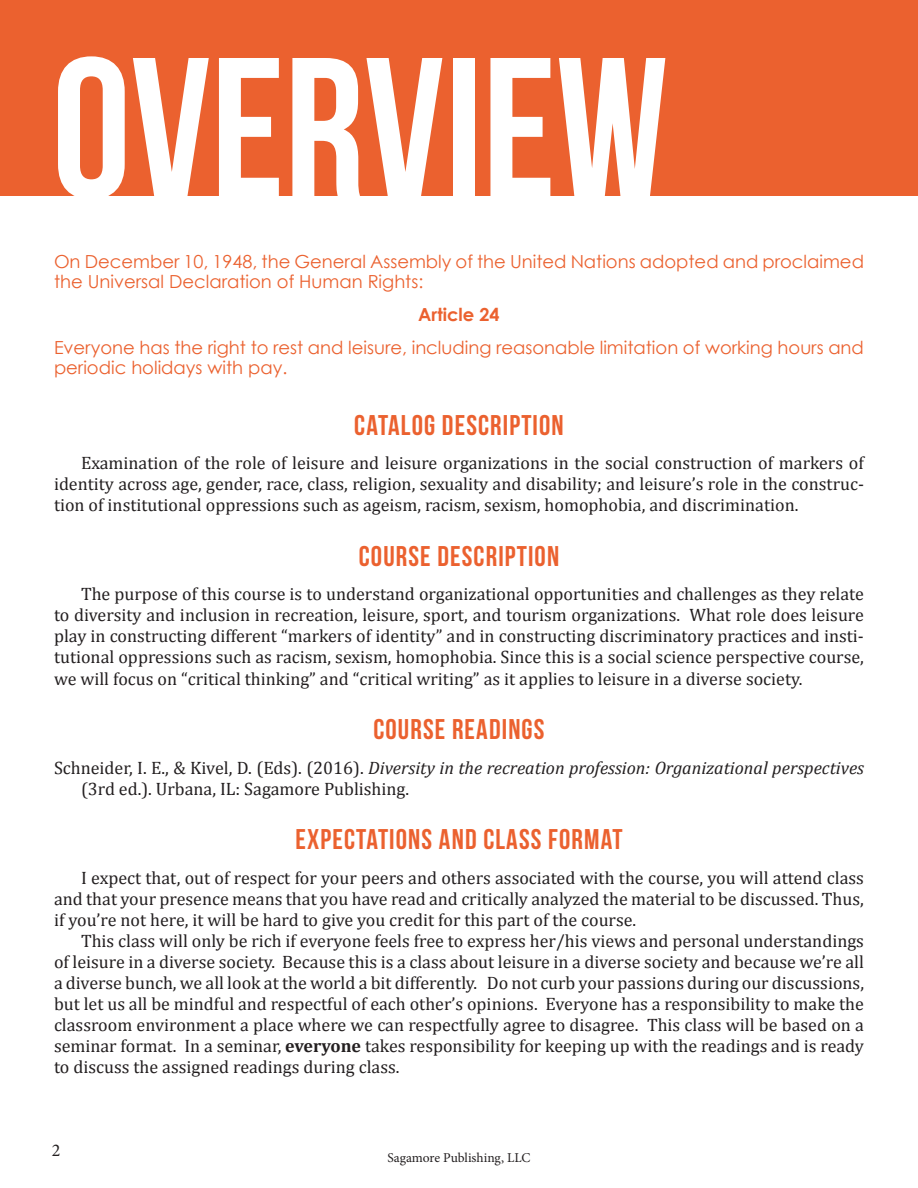
<style>
.page{position:relative;width:918px;height:1188px;background:#fff}
.page>*{position:absolute;margin:0;border:0;box-sizing:border-box;transform-origin:0 0}
.t1{font:199.65px "Bebas Neue";color:#fff}
.t2{font:28.5px "Bebas Neue";letter-spacing:.04em;color:#eb612f}
.t3{font:18px/21px "Cambria";color:#231f20;text-align:justify}
.t4{font:18px/19.5px "Century Gothic";color:#eb612f}
.t5{font:700 18px "Century Gothic";color:#eb612f}
.t6{font:18px "Minion Pro";color:#231f20}
.t7{font:13.5px "Minion Pro";letter-spacing:-.005em;color:#231f20}
.s1{font-style:italic}
.s2{font-weight:700}
</style>
<div class="page">
<div style="left:0;top:0;width:918px;height:196px;background:#eb612f"></div>
<h1 class="t1" style="left:52px;top:19px;width:618px">OVERVIEW</h1>
<p class="t4" style="left:54px;top:252px;width:812px">On December 10, 1948, the General Assembly of the United Nations adopted and proclaimed the Universal Declaration of Human Rights:</p>
<p class="t5" style="left:418px;top:303px;width:83px">Article 24</p>
<p class="t4" style="left:54px;top:337px;width:811px">Everyone has the right to rest and leisure, including reasonable limitation of working hours and periodic holidays with pay.</p>
<h2 class="t2" style="left:354px;top:409px;width:211px">CATALOG DESCRIPTION</h2>
<p class="t3" style="left:54px;top:453px;width:811px;text-indent:27px">Examination of the role of leisure and leisure organizations in the social construction of markers of identity across age, gender, race, class, religion, sexuality and disability; and leisure’s role in the construc&shy;tion of institutional oppressions such as ageism, racism, sexism, homophobia, and discrimination.</p>
<h2 class="t2" style="left:359px;top:540px;width:202px">COURSE DESCRIPTION</h2>
<p class="t3" style="left:54px;top:584px;width:811px;text-indent:27px">The purpose of this course is to understand organizational opportunities and challenges as they relate to diversity and inclusion in recreation, leisure, sport, and tourism organizations. What role does leisure play in constructing different “markers of identity” and in constructing discriminatory practices and insti&shy;tutional oppressions such as racism, sexism, homophobia. Since this is a social science perspective course, we will focus on “critical thinking” and “critical writing” as it applies to leisure in a diverse society.</p>
<h2 class="t2" style="left:373px;top:714px;width:173px">COURSE READINGS</h2>
<p class="t3" style="left:81px;top:757px;width:785px;text-indent:-27px">Schneider, I. E., &amp; Kivel, D. (Eds). (2016). <span class="s1">Diversity in the recreation profession: Organizational perspectives </span>(3rd ed.). Urbana, IL: Sagamore Publishing.</p>
<h2 class="t2" style="left:295px;top:824px;width:329px">EXPECTATIONS AND CLASS FORMAT</h2>
<p class="t3" style="left:54px;top:867px;width:811px;text-indent:27px">I expect that, out of respect for your peers and others associated with the course, you will attend class and that your presence means that you have read and critically analyzed the material to be discussed. Thus, if you’re not here, it will be hard to give you credit for this part of the course.</p>
<p class="t3" style="left:54px;top:930px;width:812px;text-indent:27px">This class will only be rich if everyone feels free to express her/his views and personal understandings of leisure in a diverse society. Because this is a class about leisure in a diverse society and because we’re all a diverse bunch, we all look at the world a bit differently. Do not curb your passions during our discussions, but let us all be mindful and respectful of each other’s opinions. Everyone has a responsibility to make the classroom environment a place where we can respectfully agree to disagree. This class will be based on a seminar format. In a seminar, <span class="s2">everyone</span> takes responsibility for keeping up with the readings and is ready to discuss the assigned readings during class.</p>
<p class="t6" style="left:52px;top:1138px;width:10px">2</p>
<p class="t7" style="left:387px;top:1148px;width:145px">Sagamore Publishing, LLC</p>
</div>
